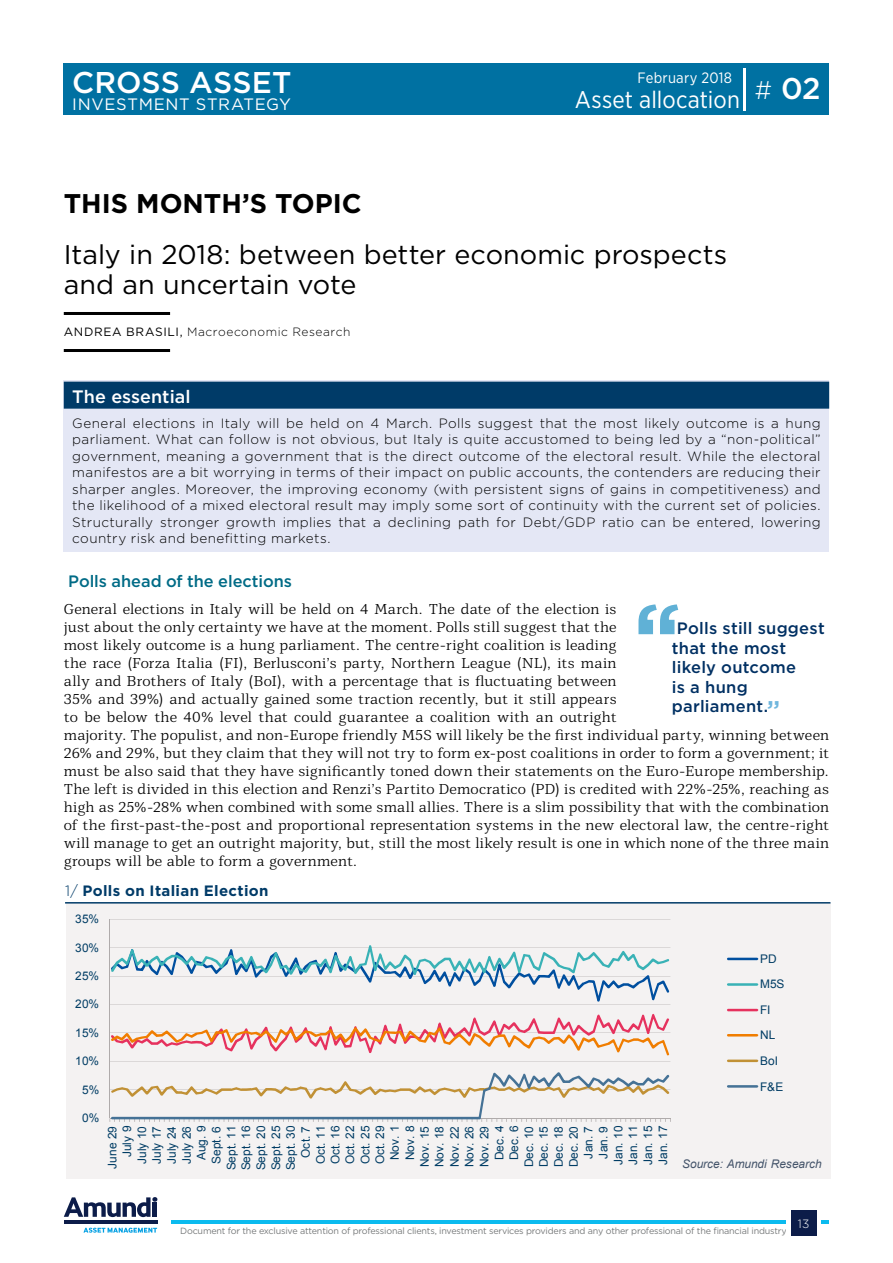
<style>
.page{position:relative;width:893px;height:1263px;background:#fff}
.page>*{position:absolute;margin:0;border:0;box-sizing:border-box;transform-origin:0 0}
.t1{font:500 30px "Gotham";letter-spacing:.005em;color:#fff}
.t2{font:27px/30px "Gotham";color:#000}
.t3{font:700 27px "Gotham";color:#000}
.t4{font:24px "Gotham Narrow";letter-spacing:.005em;color:#fff}
.t5{font:500 18px "Gotham";color:#fff}
.t6{font:500 16.5px/19.5px "Gotham";letter-spacing:.015em;color:#003063}
.t7{font:500 16.5px "Gotham";letter-spacing:-.005em;color:#006b86}
.t8{font:16.5px "Gotham";letter-spacing:.035em;color:#fff}
.t9{font:700 15px "Gotham";letter-spacing:.02em;color:#003b68}
.t10{font:15px "Gotham Narrow";letter-spacing:.02em;color:#fff}
.t11{font:300 14.25px/18px "Mediator Serif";letter-spacing:.01em;color:#000}
.t12{font:300 13.5px/16.5px "Gotham";letter-spacing:.03em;color:#000;text-align:justify}
.t13{font:300 12px "Gotham";letter-spacing:.05em;color:#000}
.t14{font:300 12px "Gotham";color:#fff}
.t15{font:11.85px/14.9px "Arial";letter-spacing:.015em;color:#003c64;text-align:right}
.t16{font:italic 11.85px "Arial";letter-spacing:-.01em;color:#44546a}
.t17{font:9px "Gotham";letter-spacing:-.02em;color:#777a7b}
.s1{font-weight:300;font-size:25.5px}
.s2{font-weight:400}
.s3{font-size:27px;color:#6fb6dd}
.s4{font-weight:300}
</style>
<div class="page">
<hr style="left:171px;top:1220px;width:658px;height:4px;background:#0bbbef">
<div style="left:787px;top:1206px;width:34px;height:34px;background:#fff"></div>
<div style="left:791px;top:1210px;width:25px;height:25px;background:#0c1c49"></div>
<svg style="left:64px;top:1197px;width:93px;height:20px"></svg>
<hr style="left:153px;top:1202px;width:4px;height:15px;background:#0c1c49">
<hr style="left:64px;top:1220px;width:93px;height:4px;background:#0c1c49">
<svg style="left:83px;top:1227px;width:74px;height:6px"></svg>
<div style="left:64px;top:64px;width:765px;height:51px;background:#0071a2"></div>
<hr style="left:743px;top:69px;width:2px;height:42px;background:#fff">
<hr style="left:64px;top:312px;width:106px;height:3px;background:#000">
<hr style="left:64px;top:349px;width:106px;height:3px;background:#000">
<div style="left:64px;top:380px;width:765px;height:172px;background:#e4e7f5"></div>
<div style="left:64px;top:382px;width:765px;height:27px;background:#003b68"></div>
<svg style="left:638px;top:604px;width:40px;height:30px"></svg>
<div style="left:66px;top:904px;width:764px;height:275px;background:#f4f2f2"></div>
<hr style="left:110px;top:1061px;width:560px;height:1px;background:#afabab">
<hr style="left:110px;top:1032px;width:560px;height:1px;background:#afabab">
<hr style="left:110px;top:1004px;width:560px;height:1px;background:#afabab">
<hr style="left:110px;top:976px;width:560px;height:1px;background:#afabab">
<hr style="left:110px;top:947px;width:560px;height:1px;background:#afabab">
<hr style="left:110px;top:919px;width:560px;height:1px;background:#afabab">
<hr style="left:110px;top:919px;width:1px;height:199px;background:#afabab">
<svg style="left:111px;top:945px;width:558px;height:56px"></svg>
<svg style="left:111px;top:1014px;width:558px;height:41px"></svg>
<svg style="left:110px;top:1072px;width:561px;height:50px"></svg>
<hr style="left:727px;top:958px;width:31px;height:2px;background:#004f9f">
<hr style="left:727px;top:983px;width:31px;height:3px;background:#39b2b6">
<hr style="left:727px;top:1009px;width:31px;height:2px;background:#e6325e">
<hr style="left:727px;top:1034px;width:31px;height:2px;background:#f07d00">
<hr style="left:727px;top:1059px;width:31px;height:3px;background:#c19135">
<hr style="left:727px;top:1085px;width:31px;height:3px;background:#457296">
<hr style="left:65px;top:902px;width:765px;height:1px;background:#003b68">
<h1 class="t1" style="left:72px;top:63px;width:221px">CROSS ASSET</h1>
<p class="t8" style="left:72px;top:93px;width:220px">INVESTMENT STRATEGY</p>
<p class="t10" style="left:637px;top:68px;width:96px">February 2018</p>
<h1 class="t1" style="left:754px;top:69px;width:68px"><span class="s1">#</span> 02</h1>
<h3 class="t4" style="left:575px;top:85px;width:166px">Asset allocation</h3>
<h2 class="t3" style="left:64px;top:185px;width:299px">THIS MONTH’S TOPIC</h2>
<h2 class="t2" style="left:64px;top:239px;width:665px">Italy in 2018: between better economic prospects and an uncertain vote</h2>
<p class="t13" style="left:64px;top:324px;width:288px"><span class="s2">ANDREA BRASILI,</span> Macroeconomic Research</p>
<p class="t5" style="left:72px;top:385px;width:120px">The essential</p>
<p class="t12" style="left:72px;top:414px;width:750px">General elections in Italy will be held on 4 March. Polls suggest that the most likely outcome is a hung parliament. What can follow is not obvious, but Italy is quite accustomed to being led by a “non-political” government, meaning a government that is the direct outcome of the electoral result. While the electoral manifestos are a bit worrying in terms of their impact on public accounts, the contenders are reducing their sharper angles. Moreover, the improving economy (with persistent signs of gains in competitiveness) and the likelihood of a mixed electoral result may imply some sort of continuity with the current set of policies.<br>Structurally stronger growth implies that a declining path for Debt/GDP ratio can be entered, lowering country risk and benefitting markets.</p>
<p class="t7" style="left:68px;top:571px;width:225px">Polls ahead of the elections</p>
<p class="t11" style="left:64px;top:600px;width:767px">General elections in Italy will be held on 4 March. The date of the election is<br>just about the only certainty we have at the moment. Polls still suggest that the<br>most likely outcome is a hung parliament. The centre-right coalition is leading<br>the race (Forza Italia (FI), Berlusconi’s party, Northern League (NL), its main<br>ally and Brothers of Italy (BoI), with a percentage that is fluctuating between<br>35% and 39%) and actually gained some traction recently, but it still appears<br>to be below the 40% level that could guarantee a coalition with an outright<br>majority. The populist, and non-Europe friendly M5S will likely be the first individual party, winning between 26% and 29%, but they claim that they will not try to form ex-post coalitions in order to form a government; it must be also said that they have significantly toned down their statements on the Euro-Europe membership.<br>The left is divided in this election and Renzi’s Partito Democratico (PD) is credited with 22%-25%, reaching as high as 25%-28% when combined with some small allies. There is a slim possibility that with the combination of the first-past-the-post and proportional representation systems in the new electoral law, the centre-right will manage to get an outright majority, but, still the most likely result is one in which none of the three main groups will be able to form a government.</p>
<p class="t6" style="left:672px;top:618px;width:154px;text-indent:5px">Polls still suggest that the most likely outcome<br>is a hung parliament.<span class="s3">”</span></p>
<p class="t9" style="left:65px;top:880px;width:205px"><span class="s4">1/</span> Polls on Italian Election</p>
<p class="t15" style="left:75px;top:912px;width:25px">35%</p>
<p class="t15" style="left:75px;top:940px;width:25px">30%</p>
<p class="t15" style="left:75px;top:968px;width:25px">25%</p>
<p class="t15" style="left:75px;top:997px;width:25px">20%</p>
<p class="t15" style="left:75px;top:1025px;width:25px">15%</p>
<p class="t15" style="left:75px;top:1054px;width:25px">10%</p>
<p class="t15" style="left:82px;top:1082px;width:19px">5%</p>
<p class="t15" style="left:82px;top:1111px;width:19px">0%</p>
<p class="t15" style="left:105px;top:1170px;width:46px;rotate:-90deg">June 29<br>July 9<br>July 10<br>July 17<br>July 24<br>July 26<br>Aug. 9<br>Sept. 6<br>Sept. 11<br>Sept. 16<br>Sept. 20<br>Sept. 25<br>Sept. 30<br>Oct. 7<br>Oct. 11<br>Oct. 16<br>Oct. 22<br>Oct. 25<br>Oct. 29<br>Nov. 1<br>Nov. 8<br>Nov. 15<br>Nov. 18<br>Nov. 22<br>Nov. 26<br>Nov. 29<br>Dec. 4<br>Dec. 6<br>Dec. 10<br>Dec. 15<br>Dec. 18<br>Dec. 20<br>Jan. 7<br>Jan. 9<br>Jan. 10<br>Jan. 11<br>Jan. 15<br>Jan. 17</p>
<p class="t15" style="left:760px;top:946px;width:26px;line-height:25.5px;text-align:left">PD<br>M5S<br>FI<br>NL<br>BoI<br>F&amp;E</p>
<p class="t16" style="left:682px;top:1156px;width:141px">Source: Amundi Research</p>
<p class="t17" style="left:180px;top:1225px;width:608px">Document for the exclusive attention of professional clients, investment services providers and any other professional of the financial industry</p>
<p class="t14" style="left:798px;top:1216px;width:13px">13</p>
</div>
